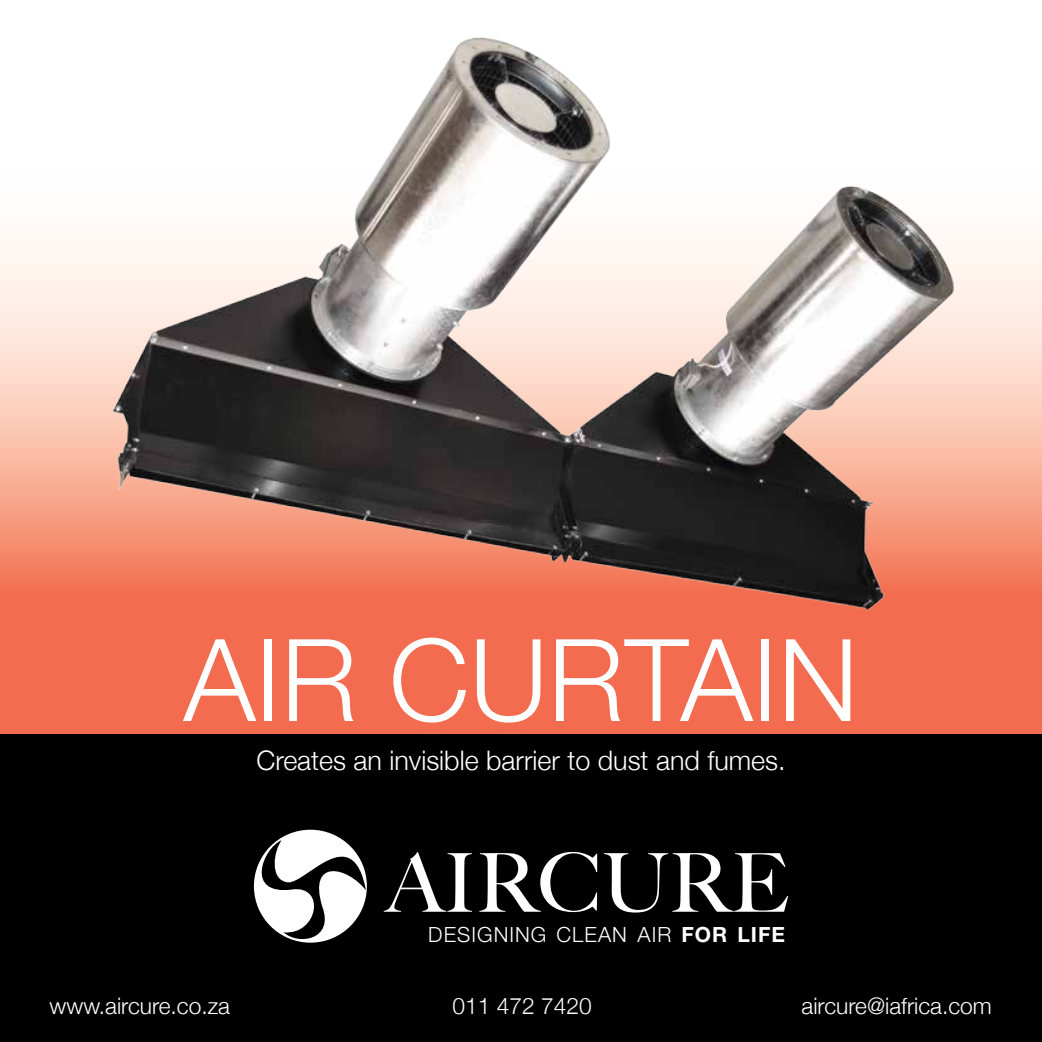
<style>
.page{position:relative;width:1042px;height:1042px;background:#fff}
.page>*{position:absolute;margin:0;border:0;box-sizing:border-box;transform-origin:0 0}
.t1{font:300 114.27px "Helvetica Neue";color:#fff}
.t2{font:300 26.95px "Helvetica Neue";color:#fff}
.t3{font:300 22.75px "Helvetica Neue";color:#fff}
.t4{font:300 21px "Helvetica Neue";letter-spacing:.05em;color:#fff}
.s1{font-weight:700}
</style>
<div class="page">
<svg style="left:0;top:244px;width:1042px;height:367px;background:#fabfac"></svg>
<div style="left:0;top:611px;width:1042px;height:123px;background:#f36c4f"></div>
<div style="left:0;top:734px;width:1042px;height:308px;background:#000"></div>
<img style="left:50px;top:37px;width:942px;height:574px">
<svg style="left:384px;top:852px;width:88px;height:60px"></svg>
<svg style="left:479px;top:852px;width:118px;height:60px"></svg>
<svg style="left:604px;top:853px;width:184px;height:59px"></svg>
<svg style="left:253px;top:829px;width:114px;height:114px"></svg>
<div style="left:168px;top:622px;width:698px;height:116px;background:#f36c4f"></div>
<h1 class="t1" style="left:183px;top:588px;width:676px">AIR CURTAIN</h1>
<p class="t2" style="left:256px;top:738px;width:531px">Creates an invisible barrier to dust and fumes.</p>
<p class="t4" style="left:428px;top:922px;width:358px">DESIGNING CLEAN AIR <span class="s1">FOR LIFE</span></p>
<p class="t3" style="left:50px;top:988px;width:182px">www.aircure.co.za</p>
<p class="t3" style="left:453px;top:988px;width:141px">011 472 7420</p>
<p class="t3" style="left:801px;top:988px;width:192px">aircure@iafrica.com</p>
</div>
